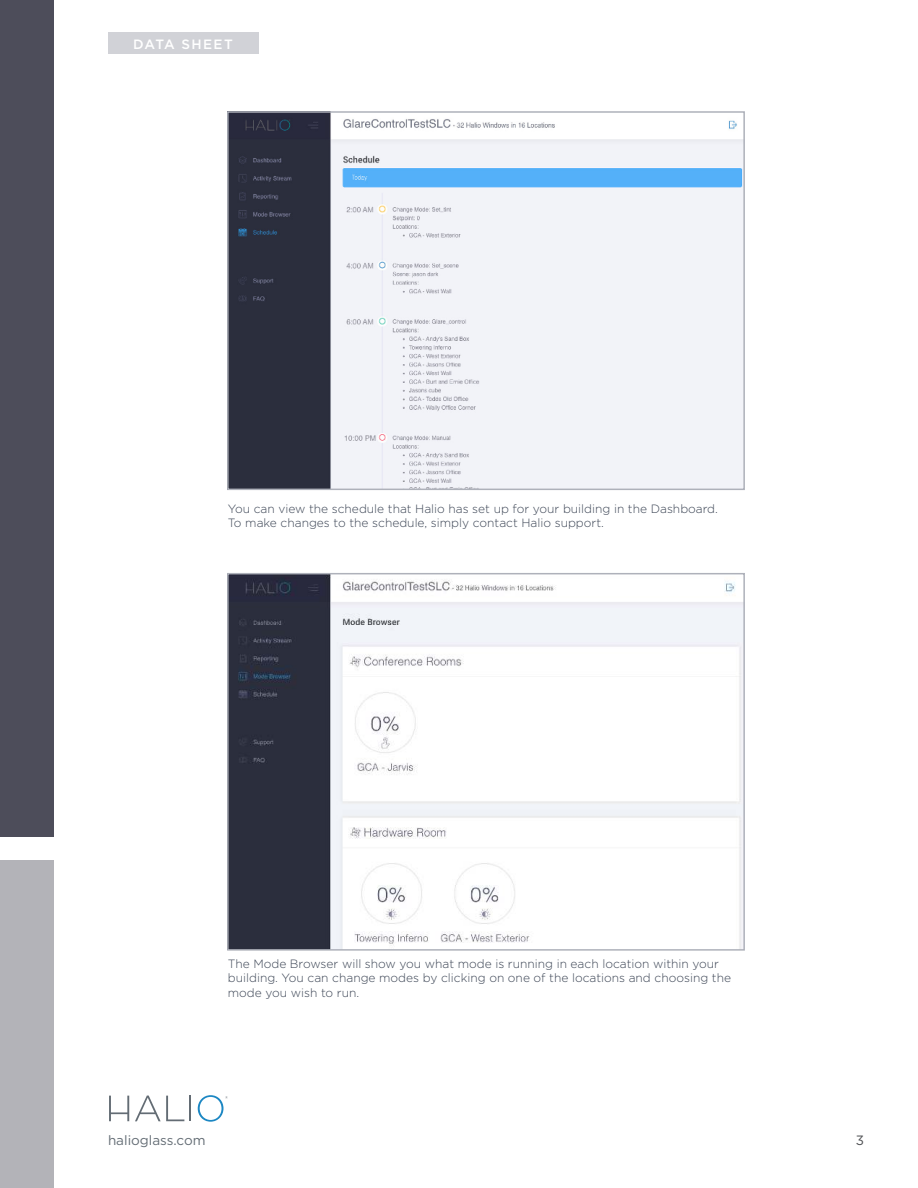
<style>
.page{position:relative;width:918px;height:1188px;background:#fff}
.page>*{position:absolute;margin:0;border:0;box-sizing:border-box;transform-origin:0 0}
.t1{font:13.5px "Gotham";color:#646d75}
.t2{font:500 13.5px "Gotham";letter-spacing:.1em;color:#fff}
.t3{font:13.5px "Gotham";color:#4c4e51}
.t4{font:300 12px/14.4px "Gotham";color:#3b4454}
</style>
<div class="page">
<svg style="left:135px;top:1096px;width:49px;height:25px"></svg>
<hr style="left:189px;top:1096px;width:2px;height:25px;background:#636c74">
<svg style="left:109px;top:1096px;width:20px;height:25px"></svg>
<svg style="left:198px;top:1095px;width:30px;height:27px"></svg>
<div style="left:0;top:0;width:54px;height:837px;background:#4d4d5a"></div>
<div style="left:0;top:860px;width:54px;height:328px;background:#b3b3b8"></div>
<div style="left:108px;top:33px;width:150px;height:21px;background:#d1d2d7"></div>
<img style="left:230px;top:114px;width:512px;height:373px">
<div style="left:227px;top:111px;width:518px;height:379px;border:2px solid #aeb1ba"></div>
<img style="left:230px;top:576px;width:512px;height:372px">
<div style="left:227px;top:573px;width:518px;height:378px;border:2px solid #aeb1ba"></div>
<p class="t2" style="left:133px;top:38px;width:101px">DATA SHEET</p>
<p class="t4" style="left:228px;top:502px;width:492px">You can view the schedule that Halio has set up for your building in the Dashboard.<br>To make changes to the schedule, simply contact Halio support.</p>
<p class="t4" style="left:228px;top:957px;width:505px">The Mode Browser will show you what mode is running in each location within your building. You can change modes by clicking on one of the locations and choosing the mode you wish to run.</p>
<p class="t1" style="left:108px;top:1134px;width:99px">halioglass.com</p>
<p class="t3" style="left:856px;top:1134px;width:10px">3</p>
</div>
